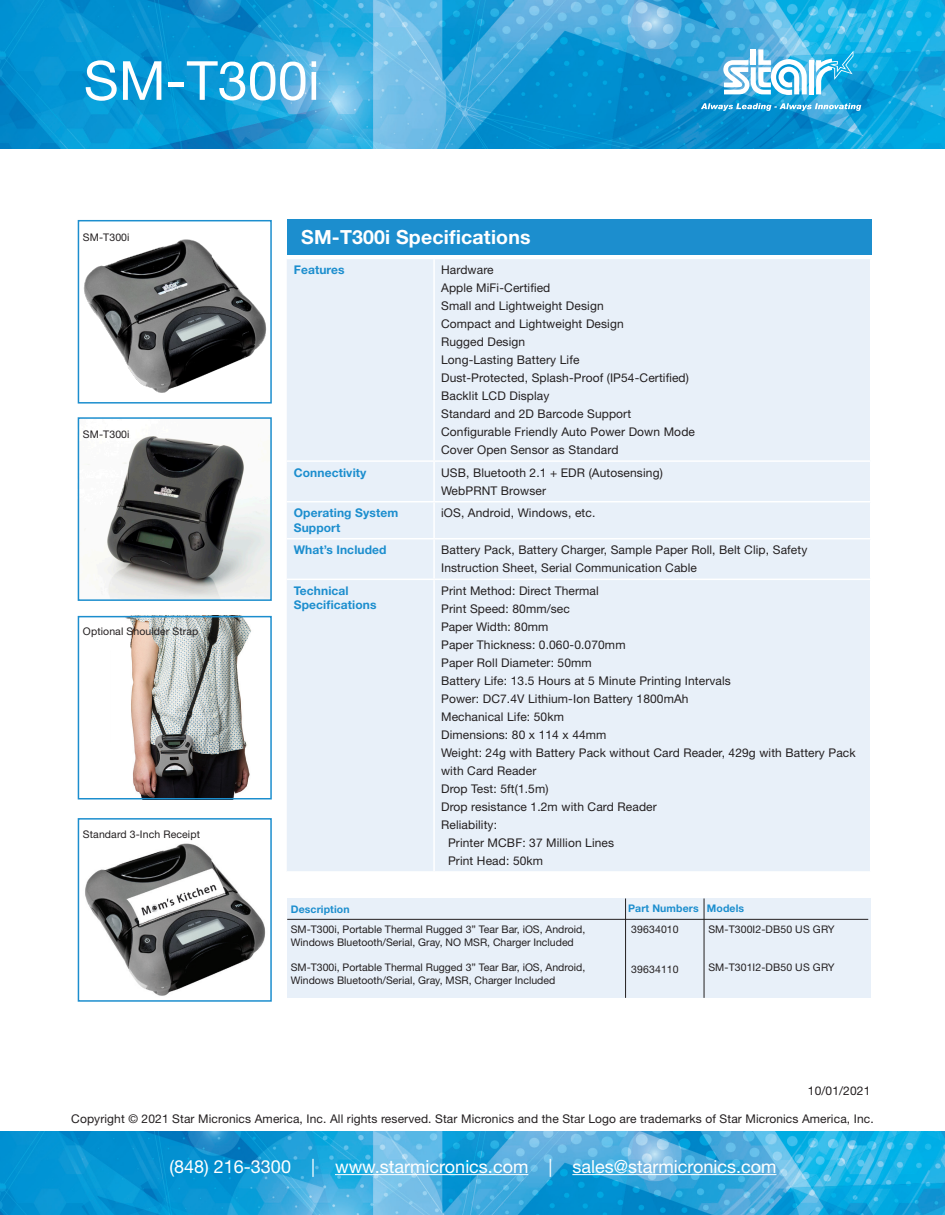
<style>
.page{position:relative;width:945px;height:1215px;background:#fff}
.page>*{position:absolute;margin:0;border:0;box-sizing:border-box;transform-origin:0 0}
.t1{font:54px "Helvetica Neue LT Std";color:#fff}
.t2{font:700 19.5px "Helvetica Neue LT Std";letter-spacing:.01em;color:#fff}
.t3{font:18px "Helvetica Neue LT Std";color:#fff}
.t4{font:12px/18px "Helvetica Neue LT Std";letter-spacing:.01em;color:#231f20}
.t5{font:700 12px/14.4px "Helvetica Neue LT Std";letter-spacing:.01em;color:#1c8ece}
.t6{font:10.5px/12.6px "Helvetica Neue LT Std";color:#231f20}
.t7{font:700 10.5px "Helvetica Neue LT Std";letter-spacing:.01em;color:#1c8ece}
</style>
<div class="page">
<img style="left:0;top:0;width:945px;height:148px">
<svg style="left:701px;top:103px;width:160px;height:8px"></svg>
<svg style="left:816px;top:51px;width:37px;height:43px;background:#46b9e5"></svg>
<div style="left:809px;top:60px;width:5px;height:34px;background:#fff"></div>
<svg style="left:723px;top:49px;width:84px;height:46px"></svg>
<img style="left:0;top:1131px;width:945px;height:84px">
<hr style="left:335px;top:1174px;width:193px;height:1px;background:#fff">
<hr style="left:572px;top:1174px;width:204px;height:1px;background:#fff">
<img style="left:85px;top:843px;width:181px;height:153px">
<div style="left:78px;top:818px;width:194px;height:184px;border:2px solid #1c8ece"></div>
<img style="left:84px;top:436px;width:185px;height:162px">
<div style="left:78px;top:417px;width:194px;height:184px;border:2px solid #1c8ece"></div>
<img style="left:130px;top:619px;width:121px;height:178px">
<div style="left:78px;top:616px;width:194px;height:184px;border:2px solid #1c8ece"></div>
<div style="left:287px;top:259px;width:583px;height:612px;background:#e8f0f9"></div>
<hr style="left:433px;top:259px;width:2px;height:201px;background:#fff">
<hr style="left:287px;top:460px;width:147px;height:2px;background:#fff">
<hr style="left:434px;top:460px;width:438px;height:2px;background:#fff">
<hr style="left:433px;top:462px;width:2px;height:39px;background:#fff">
<hr style="left:287px;top:501px;width:147px;height:1px;background:#fff">
<hr style="left:434px;top:501px;width:438px;height:1px;background:#fff">
<hr style="left:433px;top:502px;width:2px;height:36px;background:#fff">
<hr style="left:287px;top:538px;width:147px;height:1px;background:#fff">
<hr style="left:434px;top:538px;width:438px;height:1px;background:#fff">
<hr style="left:433px;top:539px;width:2px;height:40px;background:#fff">
<hr style="left:287px;top:579px;width:147px;height:1px;background:#fff">
<hr style="left:434px;top:579px;width:438px;height:1px;background:#fff">
<hr style="left:433px;top:580px;width:2px;height:291px;background:#fff">
<div style="left:287px;top:219px;width:585px;height:35px;background:#1c8ece"></div>
<img style="left:84px;top:239px;width:183px;height:154px">
<div style="left:78px;top:220px;width:194px;height:184px;border:2px solid #1c8ece"></div>
<div style="left:287px;top:898px;width:583px;height:100px;background:#e8f0f9"></div>
<hr style="left:287px;top:919px;width:581px;height:1px;background:#231f20">
<hr style="left:704px;top:898px;width:1px;height:100px;background:#231f20">
<hr style="left:625px;top:898px;width:1px;height:100px;background:#231f20">
<p class="t1" style="left:84px;top:48px;width:238px">SM-T300i</p>
<p class="t6" style="left:83px;top:231px;width:48px">SM-T300i</p>
<p class="t6" style="left:83px;top:428px;width:48px">SM-T300i</p>
<p class="t6" style="left:83px;top:625px;width:117px">Optional Shoulder Strap</p>
<p class="t6" style="left:83px;top:828px;width:119px">Standard 3-Inch Receipt</p>
<p class="t2" style="left:314px;top:225px;width:212px">pecifications TSP743II</p>
<p class="t5" style="left:294px;top:262px;width:52px">Features</p>
<p class="t4" style="left:441px;top:261px;width:54px">Hardware</p>
<p class="t4" style="left:441px;top:279px;width:111px">Apple MiFi-Certified</p>
<p class="t4" style="left:441px;top:297px;width:164px">Small and Lightweight Design</p>
<p class="t4" style="left:441px;top:315px;width:184px">Compact and Lightweight Design</p>
<p class="t4" style="left:441px;top:333px;width:86px">Rugged Design</p>
<p class="t4" style="left:441px;top:351px;width:140px">Long-Lasting Battery Life</p>
<p class="t4" style="left:441px;top:369px;width:249px">Dust-Protected, Splash-Proof (IP54-Certified)</p>
<p class="t4" style="left:441px;top:387px;width:110px">Backlit LCD Display</p>
<p class="t4" style="left:441px;top:405px;width:192px">Standard and 2D Barcode Support</p>
<p class="t4" style="left:441px;top:423px;width:255px">Configurable Friendly Auto Power Down Mode</p>
<p class="t4" style="left:441px;top:441px;width:179px">Cover Open Sensor as Standard</p>
<p class="t5" style="left:294px;top:465px;width:74px">Connectivity</p>
<p class="t4" style="left:441px;top:463px;width:223px">USB, Bluetooth 2.1 + EDR (Autosensing)</p>
<p class="t4" style="left:441px;top:481px;width:106px">WebPRNT Browser</p>
<p class="t5" style="left:294px;top:506px;width:106px">Operating System<br>Support</p>
<p class="t4" style="left:441px;top:504px;width:156px">iOS, Android, Windows, etc.</p>
<p class="t5" style="left:294px;top:543px;width:94px">What’s Included</p>
<p class="t4" style="left:441px;top:541px;width:368px">Battery Pack, Battery Charger, Sample Paper Roll, Belt Clip, Safety<br>Instruction Sheet, Serial Communication Cable</p>
<p class="t5" style="left:294px;top:583px;width:84px">Technical<br>Specifications</p>
<p class="t4" style="left:441px;top:581px;width:159px">Print Method: Direct Thermal</p>
<p class="t2" style="left:301px;top:225px;width:231px">SM-T300i Specifications</p>
<p class="t4" style="left:441px;top:599px;width:130px">Print Speed: 80mm/sec</p>
<p class="t4" style="left:441px;top:617px;width:109px">Paper Width: 80mm</p>
<p class="t4" style="left:441px;top:635px;width:186px">Paper Thickness: 0.060-0.070mm</p>
<p class="t4" style="left:441px;top:653px;width:152px">Paper Roll Diameter: 50mm</p>
<p class="t4" style="left:441px;top:671px;width:291px">Battery Life: 13.5 Hours at 5 Minute Printing Intervals</p>
<p class="t4" style="left:441px;top:689px;width:249px">Power: DC7.4V Lithium-Ion Battery 1800mAh</p>
<p class="t4" style="left:441px;top:707px;width:124px">Mechanical Life: 50km</p>
<p class="t4" style="left:441px;top:725px;width:167px">Dimensions: 80 x 114 x 44mm</p>
<p class="t4" style="left:441px;top:743px;width:416px">Weight: 24g with Battery Pack without Card Reader, 429g with Battery Pack with Card Reader</p>
<p class="t4" style="left:441px;top:779px;width:109px">Drop Test: 5ft(1.5m)</p>
<p class="t4" style="left:441px;top:797px;width:217px">Drop resistance 1.2m with Card Reader</p>
<p class="t4" style="left:441px;top:815px;width:57px">Reliability:</p>
<p class="t4" style="left:448px;top:833px;width:168px">Printer MCBF: 37 Million Lines</p>
<p class="t4" style="left:448px;top:851px;width:97px">Print Head: 50km</p>
<p class="t7" style="left:291px;top:903px;width:60px">Description</p>
<p class="t7" style="left:628px;top:902px;width:72px">Part Numbers</p>
<p class="t7" style="left:707px;top:902px;width:39px">Models</p>
<p class="t6" style="left:291px;top:923px;width:296px">SM-T300i, Portable Thermal Rugged 3” Tear Bar, iOS, Android,<br>Windows Bluetooth/Serial, Gray, NO MSR, Charger Included</p>
<p class="t6" style="left:291px;top:961px;width:296px">SM-T300i, Portable Thermal Rugged 3” Tear Bar, iOS, Android,<br>Windows Bluetooth/Serial, Gray, MSR, Charger Included</p>
<p class="t6" style="left:708px;top:923px;width:128px">SM-T300I2-DB50 US GRY</p>
<p class="t6" style="left:708px;top:961px;width:128px">SM-T301I2-DB50 US GRY</p>
<p class="t6" style="left:631px;top:923px;width:49px">39634010</p>
<p class="t6" style="left:631px;top:963px;width:49px">39634110</p>
<p class="t4" style="left:808px;top:1082px;width:64px">10/01/2021</p>
<p class="t4" style="left:71px;top:1109px;width:804px">Copyright © 2021 Star Micronics America, Inc. All rights reserved. Star Micronics and the Star Logo are trademarks of Star Micronics America, Inc.</p>
<p class="t3" style="left:170px;top:1156px;width:608px">(848) 216-3300 | www.starmicronics.com | sales@starmicronics.com</p>
</div>
